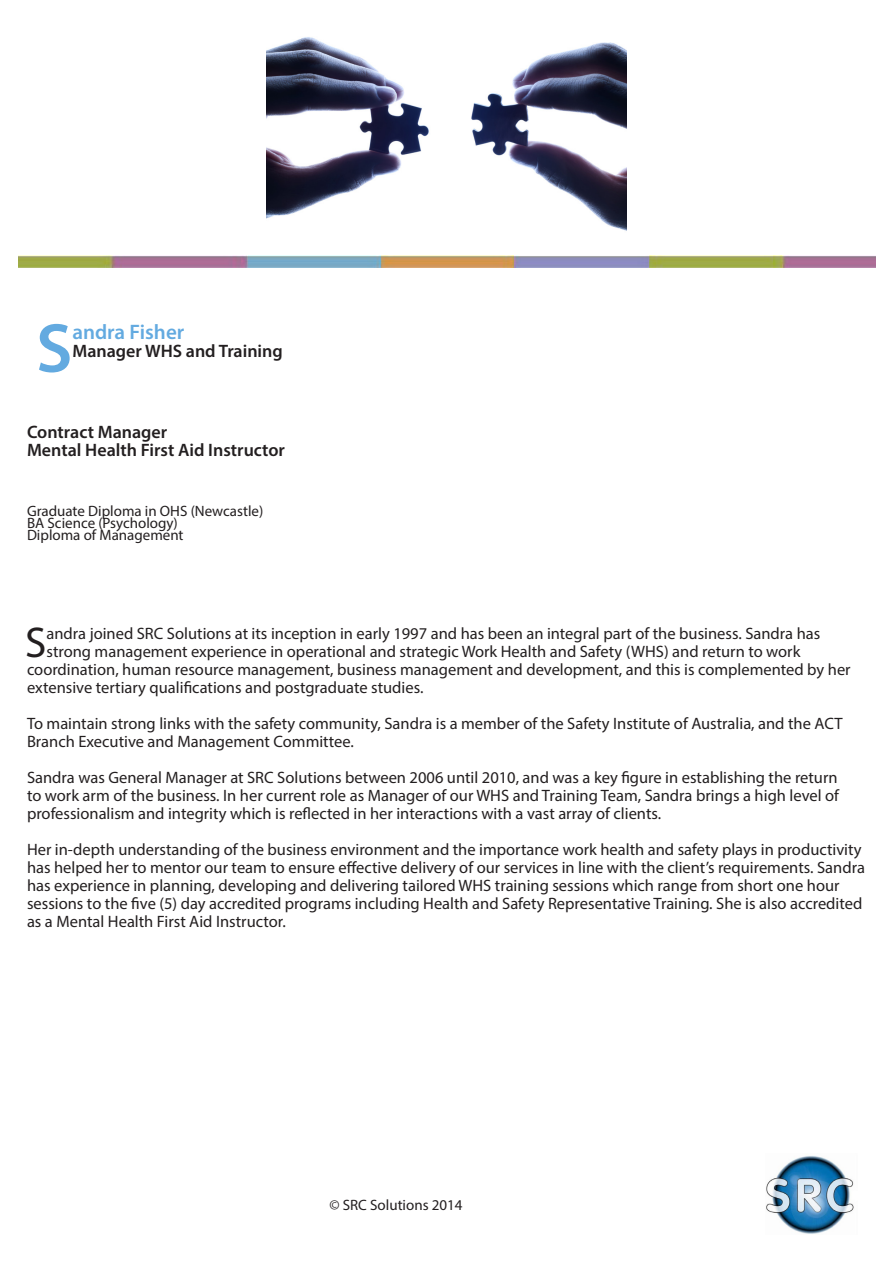
<style>
.page{position:relative;width:893px;height:1263px;background:#fff}
.page>*{position:absolute;margin:0;border:0;box-sizing:border-box;transform-origin:0 0}
.Heading{font:600 69.9px "Myriad Pro";color:#63aae0}
.Beginning_of_Para{font:43.2px "Myriad Pro";color:#231f20}
.Heading-2{font:600 21px "Myriad Pro";color:#63aae0}
.sub_heading{font:600 18px "Myriad Pro";color:#231f20}
.Text{font:16.5px/18px "Myriad Pro";color:#231f20}
.Beginning_of_Para-2{font:16.5px "Myriad Pro";color:#231f20}
.Qualifications{font:15px "Myriad Pro";color:#231f20}
</style>
<div class="page">
<img style="left:766px;top:1155px;width:88px;height:79px">
<img style="left:19px;top:255px;width:857px;height:13px">
<img style="left:266px;top:37px;width:360px;height:194px">
<p class="Heading" style="left:36px;top:304px;width:38px">S</p>
<p class="Heading-2" style="left:72px;top:318px;width:113px">andra Fisher</p>
<p class="sub_heading" style="left:72px;top:339px;width:212px">Manager WHS and Training</p>
<p class="sub_heading" style="left:27px;top:420px;width:142px">Contract Manager</p>
<p class="sub_heading" style="left:27px;top:438px;width:260px">Mental Health First Aid Instructor</p>
<p class="Qualifications" style="left:27px;top:501px;width:238px">Graduate Diploma in OHS (Newcastle)</p>
<p class="Qualifications" style="left:27px;top:513px;width:152px">BA Science (Psychology)</p>
<p class="Qualifications" style="left:27px;top:525px;width:158px">Diploma of Management</p>
<p class="Beginning_of_Para" style="left:25px;top:616px;width:23px">S</p>
<p class="Beginning_of_Para-2" style="left:46px;top:623px;width:775px">andra joined SRC Solutions at its inception in early 1997 and has been an integral part of the business. Sandra has</p>
<p class="Beginning_of_Para-2" style="left:46px;top:641px;width:755px">strong management experience in operational and strategic Work Health and Safety (WHS) and return to work</p>
<p class="Beginning_of_Para-2" style="left:27px;top:659px;width:825px">coordination, human resource management, business management and development, and this is complemented by her</p>
<p class="Beginning_of_Para-2" style="left:27px;top:677px;width:398px">extensive tertiary qualifications and postgraduate studies.</p>
<p class="Text" style="left:27px;top:714px;width:817px">To maintain strong links with the safety community, Sandra is a member of the Safety Institute of Australia, and the ACT<br>Branch Executive and Management Committee.</p>
<p class="Text" style="left:27px;top:768px;width:813px;text-align:justify">Sandra was General Manager at SRC Solutions between 2006 until 2010, and was a key figure in establishing the return to work arm of the business. In her current role as Manager of our WHS and Training Team, Sandra brings a high level of professionalism and integrity which is reflected in her interactions with a vast array of clients.</p>
<p class="Text" style="left:27px;top:840px;width:839px">Her in-depth understanding of the business environment and the importance work health and safety plays in productivity has helped her to mentor our team to ensure effective delivery of our services in line with the client’s requirements. Sandra has experience in planning, developing and delivering tailored WHS training sessions which range from short one hour sessions to the five (5) day accredited programs including Health and Safety Representative Training. She is also accredited as a Mental Health First Aid Instructor.</p>
<p class="Qualifications" style="left:329px;top:1195px;width:135px">© SRC Solutions 2014</p>
</div>
